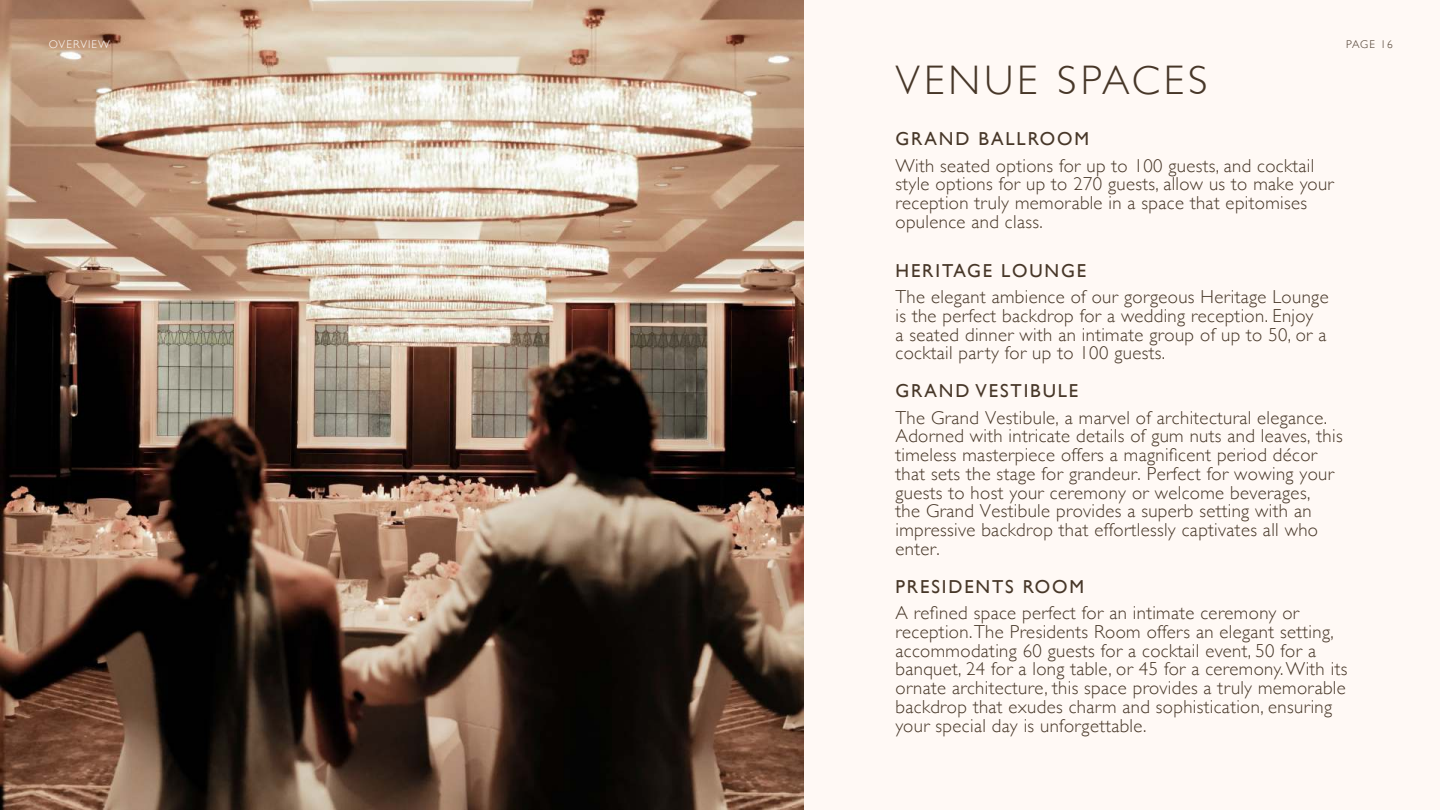
<style>
.page{position:relative;width:1440px;height:810px;background:#fff9f5}
.page>*{position:absolute;margin:0;border:0;box-sizing:border-box;transform-origin:0 0}
.t1{font:300 41.25px "Gill Sans";letter-spacing:.1em;color:#473728}
.t2{font:300 18.75px/18.8px "Gill Sans";letter-spacing:.02em;color:#473728}
.t3{font:18.75px "Gill Sans";letter-spacing:.1em;color:#473728}
.t4{font:300 11.25px "Gill Sans";letter-spacing:.1em;color:#fff}
.t5{font:300 11.25px "Gill Sans";letter-spacing:.075em;color:#473728}
</style>
<div class="page">
<img style="left:0;top:0;width:804px;height:810px">
<p class="t4" style="left:49px;top:40px;width:63px">OVERVIEW</p>
<p class="t5" style="left:1346px;top:40px;width:48px">PAGE 16</p>
<h1 class="t1" style="left:896px;top:63px;width:313px">VENUE SPACES</h1>
<p class="t3" style="left:896px;top:131px;width:195px">GRAND BALLROOM</p>
<p class="t2" style="left:896px;top:157px;width:440px">With seated options for up to 100 guests, and cocktail style options for up to 270 guests, allow us to make your reception truly memorable in a space that epitomises opulence and class.</p>
<p class="t3" style="left:896px;top:263px;width:192px">HERITAGE LOUNGE</p>
<p class="t2" style="left:896px;top:289px;width:435px">The elegant ambience of our gorgeous Heritage Lounge is the perfect backdrop for a wedding reception. Enjoy<br>a seated dinner with an intimate group of up to 50, or a cocktail party for up to 100 guests.</p>
<p class="t3" style="left:896px;top:383px;width:184px">GRAND VESTIBULE</p>
<p class="t2" style="left:896px;top:409px;width:449px">The Grand Vestibule, a marvel of architectural elegance.<br>Adorned with intricate details of gum nuts and leaves, this timeless masterpiece offers a magnificent period décor that sets the stage for grandeur. Perfect for wowing your guests to host your ceremony or welcome beverages,<br>the Grand Vestibule provides a superb setting with an impressive backdrop that effortlessly captivates all who enter.</p>
<p class="t3" style="left:896px;top:579px;width:190px">PRESIDENTS ROOM</p>
<p class="t2" style="left:896px;top:603px;width:453px">A refined space perfect for an intimate ceremony or reception. The Presidents Room offers an elegant setting, accommodating 60 guests for a cocktail event, 50 for a banquet, 24 for a long table, or 45 for a ceremony. With its ornate architecture, this space provides a truly memorable backdrop that exudes charm and sophistication, ensuring your special day is unforgettable.</p>
</div>
